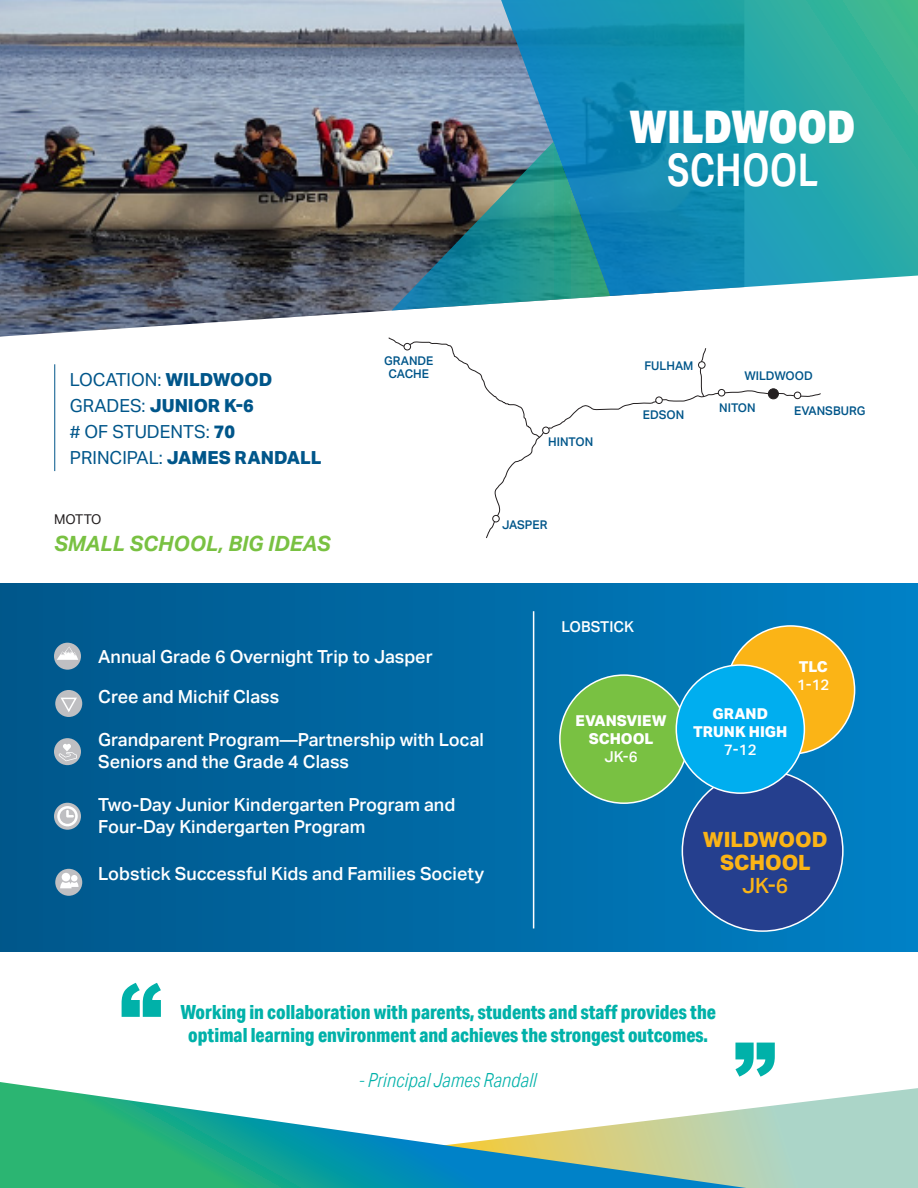
<style>
.page{position:relative;width:918px;height:1188px;background:#fff}
.page>*{position:absolute;margin:0;border:0;box-sizing:border-box;transform-origin:0 0}
.Title_line_1{font:900 45px "Aktiv Grotesk Cd";color:#fff}
.title_line_2{font:500 45px "Aktiv Grotesk Cd";color:#fff}
.t1{font:italic 700 21px "Aktiv Grotesk";color:#79c142}
.school_names_in_circ{font:800 21px/23.1px "Aktiv Grotesk";color:#fbb416;text-align:center}
.grades_in_circles{font:500 21px "Aktiv Grotesk";color:#fbb416}
.t2{font:800 19.5px/22.5px "Aktiv Grotesk Cd";color:#00b1a9;text-align:center}
.t3{font:italic 300 19.5px "Aktiv Grotesk Cd";color:#00b1a9}
.List_page_1{font:500 18px/22.5px "Aktiv Grotesk";color:#fff}
.t4{font:800 18px "Aktiv Grotesk";color:#00568a}
.t5{font:18px "Aktiv Grotesk";color:#00568a}
.school_names_in_circ-2{font:800 15px/18px "Aktiv Grotesk";color:#fff;text-align:center}
.grades_in_circles-2{font:800 15px/18px "Aktiv Grotesk";color:#fff;text-align:center}
.grades_in_circles-3{font:500 15px "Aktiv Grotesk";color:#fff}
.BODY_TITLE{font:500 15px "Aktiv Grotesk";color:#fff}
.t6{font:13.5px "Aktiv Grotesk";letter-spacing:-.02em;color:#231f20}
.BODY_TITLE-2{font:500 12px/13.5px "Aktiv Grotesk";color:#00568a;text-align:center}
.s1{font-weight:800}
.s2{font-weight:400}
</style>
<div class="page">
<div style="left:0;top:583px;width:918px;height:369px;background:linear-gradient(to right,#005589,#0583c6)"></div>
<hr style="left:533px;top:611px;width:1px;height:317px;background:#fff">
<svg style="left:746px;top:1088px;width:172px;height:100px;background:#b5d9cb"></svg>
<img style="left:0;top:0;width:496px;height:337px">
<svg style="left:496px;top:0;width:422px;height:296px;background:#289dae"></svg>
<img style="left:392px;top:142px;width:218px;height:168px">
<svg style="left:0;top:1082px;width:746px;height:106px"></svg>
<hr style="left:54px;top:364px;width:1px;height:107px;background:#00568a">
<svg style="left:388px;top:337px;width:433px;height:202px"></svg>
<div style="left:698px;top:361px;width:7px;height:8px;border:1px solid #231f20;border-radius:50%"></div>
<svg style="left:54px;top:803px;width:27px;height:27px"></svg>
<svg style="left:57px;top:806px;width:21px;height:20px"></svg>
<div style="left:54px;top:643px;width:27px;height:27px;background:#bfbfc2;border-radius:50%"></div>
<svg style="left:57px;top:646px;width:21px;height:14px"></svg>
<svg style="left:122px;top:983px;width:39px;height:34px"></svg>
<svg style="left:735px;top:1043px;width:40px;height:34px"></svg>
<div style="left:55px;top:869px;width:27px;height:27px;background:#bfbfc2;border-radius:50%"></div>
<svg style="left:60px;top:873px;width:19px;height:15px"></svg>
<div style="left:55px;top:690px;width:27px;height:27px;background:#bfbfc2;border-radius:50%"></div>
<svg style="left:61px;top:697px;width:17px;height:17px"></svg>
<div style="left:54px;top:738px;width:27px;height:27px;background:#bfbfc2;border-radius:50%"></div>
<svg style="left:59px;top:744px;width:18px;height:17px"></svg>
<div style="left:560px;top:675px;width:128px;height:128px;background:#79c142;border-radius:50%"></div>
<div style="left:682px;top:771px;width:161px;height:160px;background:#253f8e;border-radius:50%"></div>
<div style="left:727px;top:626px;width:128px;height:128px;background:#fbb416;border-radius:50%"></div>
<div style="left:676px;top:665px;width:128px;height:128px;background:#00aeef;border-radius:50%"></div>
<p class="Title_line_1" style="left:630px;top:98px;width:228px">WILDWOOD</p>
<p class="title_line_2" style="left:667px;top:143px;width:153px">SCHOOL</p>
<p class="t5" style="left:70px;top:369px;width:204px">LOCATION: <span class="s1">WILDWOOD</span></p>
<p class="t4" style="left:70px;top:394px;width:186px"><span class="s2">GRADES:</span> JUNIOR K-6</p>
<p class="t5" style="left:70px;top:421px;width:167px"># OF STUDENTS: <span class="s1">70</span></p>
<p class="t4" style="left:70px;top:446px;width:253px"><span class="s2">PRINCIPAL:</span> JAMES RANDALL</p>
<p class="t6" style="left:54px;top:512px;width:49px">MOTTO</p>
<p class="t1" style="left:54px;top:532px;width:278px">SMALL SCHOOL, BIG IDEAS</p>
<p class="BODY_TITLE-2" style="left:384px;top:354px;width:51px">GRANDE<br>CACHE</p>
<p class="BODY_TITLE-2" style="left:548px;top:435px;width:47px">HINTON</p>
<p class="BODY_TITLE-2" style="left:502px;top:518px;width:47px">JASPER</p>
<p class="BODY_TITLE-2" style="left:644px;top:359px;width:51px">FULHAM</p>
<p class="BODY_TITLE-2" style="left:643px;top:408px;width:43px">EDSON</p>
<p class="BODY_TITLE-2" style="left:744px;top:369px;width:70px">WILDWOOD</p>
<p class="BODY_TITLE-2" style="left:719px;top:401px;width:38px">NITON</p>
<p class="BODY_TITLE-2" style="left:794px;top:404px;width:73px">EVANSBURG</p>
<p class="List_page_1" style="left:98px;top:646px;width:336px">Annual Grade 6 Overnight Trip to Jasper</p>
<p class="List_page_1" style="left:98px;top:685px;width:183px">Cree and Michif Class</p>
<p class="List_page_1" style="left:98px;top:728px;width:387px">Grandparent Program—Partnership with Local<br>Seniors and the Grade 4 Class</p>
<p class="List_page_1" style="left:98px;top:793px;width:359px">Two-Day Junior Kindergarten Program and<br>Four-Day Kindergarten Program</p>
<p class="List_page_1" style="left:98px;top:862px;width:387px">Lobstick Successful Kids and Families Society</p>
<p class="BODY_TITLE" style="left:562px;top:618px;width:74px">LOBSTICK</p>
<p class="school_names_in_circ-2" style="left:576px;top:711px;width:92px">EVANSVIEW<br>SCHOOL</p>
<p class="grades_in_circles-3" style="left:605px;top:748px;width:35px">JK-6</p>
<p class="school_names_in_circ-2" style="left:717px;top:697px;width:57px">GRAND<br>TRUNK<br>HIGH</p>
<p class="grades_in_circles-2" style="left:693px;top:705px;width:96px">GRAND<br>TRUNK HIGH</p>
<p class="grades_in_circles-3" style="left:724px;top:742px;width:34px">7-12</p>
<p class="grades_in_circles-2" style="left:799px;top:657px;width:31px">TLC</p>
<p class="grades_in_circles-3" style="left:797px;top:676px;width:34px">1-12</p>
<p class="school_names_in_circ" style="left:703px;top:827px;width:126px">WILDWOOD<br>SCHOOL</p>
<p class="grades_in_circles" style="left:742px;top:873px;width:48px">JK-6</p>
<p class="t2" style="left:180px;top:1001px;width:537px">Working in collaboration with parents, students and staff provides the optimal learning environment and achieves the strongest outcomes.</p>
<p class="t3" style="left:359px;top:1069px;width:180px">- Principal James Randall</p>
</div>
